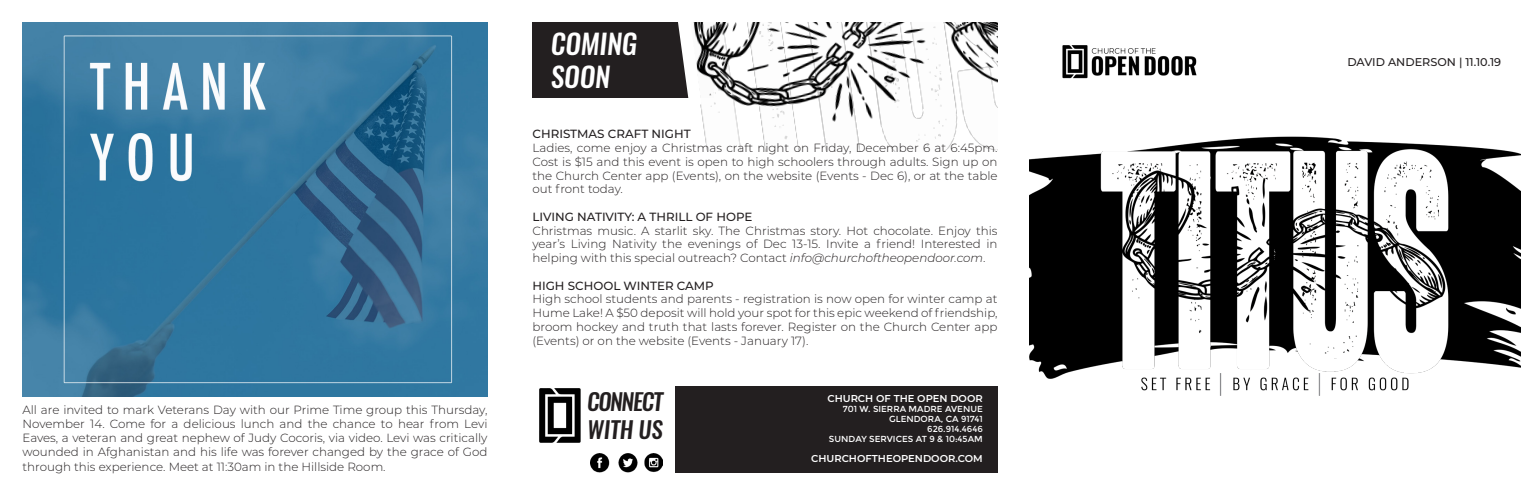
<style>
.page{position:relative;width:1530px;height:495px;background:#fff}
.page>*{position:absolute;margin:0;border:0;box-sizing:border-box;transform-origin:0 0}
.t1{font:italic 500 27.5px "Oswald";color:#fff}
.t2{font:italic 500 23.12px "Oswald";letter-spacing:-.05em;color:#231f20}
.t3{font:300 11.88px/13.8px "Montserrat";color:#231f20;text-align:justify}
.t4{font:500 11.88px "Montserrat";color:#231f20}
.t5{font:500 11.25px "Montserrat";color:#231f20}
.t6{font:600 10px "Montserrat";color:#fff}
.t7{font:8.75px "Montserrat";color:#fff}
.s1{font-style:italic}
</style>
<div class="page">
<div style="left:675px;top:386px;width:323px;height:86px;background:#231f20"></div>
<div style="left:532px;top:22px;width:182px;height:76px;background:#231f20"></div>
<img style="left:702px;top:22px;width:296px;height:130px">
<img style="left:1029px;top:136px;width:492px;height:260px">
<img style="left:539px;top:388px;width:42px;height:55px">
<img style="left:591px;top:454px;width:18px;height:18px">
<img style="left:618px;top:454px;width:20px;height:18px">
<img style="left:644px;top:453px;width:19px;height:19px">
<img style="left:1062px;top:45px;width:135px;height:34px">
<svg style="left:678px;top:22px;width:32px;height:97px"></svg>
<img style="left:22px;top:22px;width:466px;height:374px">
<p class="t3" style="left:22px;top:402px;width:467px;line-height:14.2px">All are invited to mark Veterans Day with our Prime Time group this Thursday, November 14. Come for a delicious lunch and the chance to hear from Levi Eaves, a veteran and great nephew of Judy Cocoris, via video. Levi was critically wounded in Afghanistan and his life was forever changed by the grace of God through this experience. Meet at 11:30am in the Hillside Room.</p>
<p class="t1" style="left:551px;top:25px;width:88px">COMING</p>
<p class="t1" style="left:551px;top:58px;width:61px">SOON</p>
<p class="t4" style="left:532px;top:126px;width:160px">CHRISTMAS CRAFT NIGHT</p>
<p class="t3" style="left:532px;top:141px;width:467px">Ladies, come enjoy a Christmas craft night on Friday, December 6 at 6:45pm.<br>Cost is $15 and this event is open to high schoolers through adults. Sign up on the Church Center app (Events), on the website (Events - Dec 6), or at the table out front today.</p>
<p class="t4" style="left:532px;top:208px;width:221px">LIVING NATIVITY: A THRILL OF HOPE</p>
<p class="t3" style="left:532px;top:223px;width:467px">Christmas music. A starlit sky. The Christmas story. Hot chocolate. Enjoy this year’s Living Nativity the evenings of Dec 13-15. Invite a friend! Interested in helping with this special outreach? Contact <span class="s1">info@churchoftheopendoor.com</span>.</p>
<p class="t4" style="left:532px;top:277px;width:183px">HIGH SCHOOL WINTER CAMP</p>
<p class="t3" style="left:532px;top:292px;width:467px">High school students and parents - registration is now open for winter camp at Hume Lake! A $50 deposit will hold your spot for this epic weekend of friendship, broom hockey and truth that lasts forever. Register on the Church Center app (Events) or on the website (Events - January 17).</p>
<p class="t2" style="left:587px;top:386px;width:77px">CONNECT</p>
<p class="t2" style="left:587px;top:414px;width:77px">WITH US</p>
<p class="t6" style="left:827px;top:391px;width:157px">CHURCH OF THE OPEN DOOR</p>
<p class="t7" style="left:843px;top:404px;width:142px">701 W. SIERRA MADRE AVENUE</p>
<p class="t7" style="left:889px;top:414px;width:95px">GLENDORA, CA 91741</p>
<p class="t7" style="left:927px;top:424px;width:57px">626.914.4646</p>
<p class="t7" style="left:829px;top:434px;width:155px">SUNDAY SERVICES AT 9 &amp; 10:45AM</p>
<p class="t6" style="left:811px;top:451px;width:173px">CHURCHOFTHEOPENDOOR.COM</p>
<p class="t5" style="left:1347px;top:54px;width:155px">DAVID ANDERSON | 11.10.19</p>
</div>
